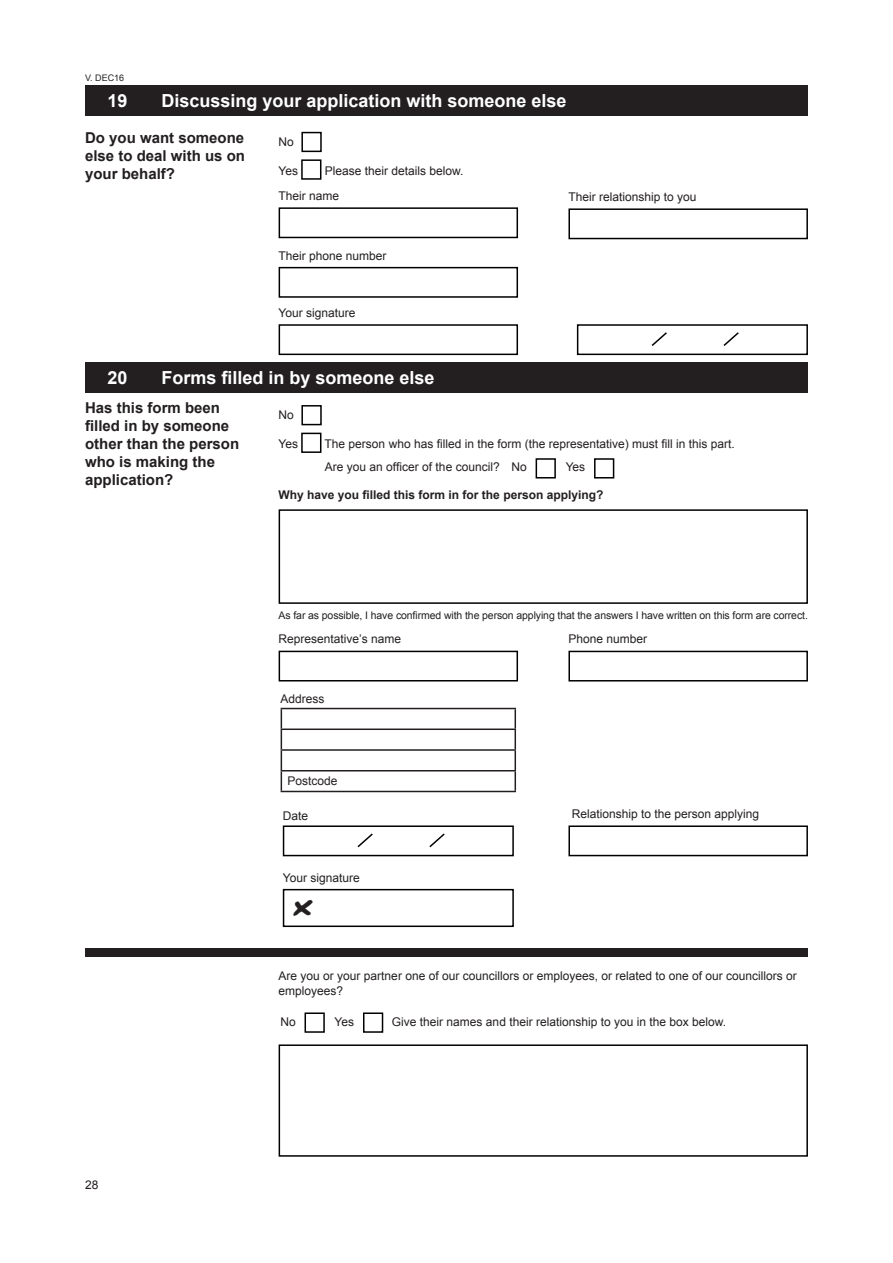
<style>
.page{position:relative;width:893px;height:1263px;background:#fff}
.page>*{position:absolute;margin:0;border:0;box-sizing:border-box;transform-origin:0 0}
.t1{font:36px "Hand Of Sean";color:#231f20}
.t2{font:700 18px "Arial";color:#fff}
.t3{font:700 15px/18px "Arial";color:#231f20;text-align:justify}
.t4{font:12px/25.3px "Arial";color:#231f20}
.t5{font:700 12px "Arial";color:#231f20}
.t6{font:10.5px "Arial";letter-spacing:-.01em;color:#231f20}
.t7{font:9px "Arial";color:#231f20}
</style>
<div class="page">
<div style="left:85px;top:85px;width:723px;height:31px;background:#231f20"></div>
<div style="left:301px;top:132px;width:21px;height:20px;border:2px solid #000"></div>
<div style="left:301px;top:159px;width:20px;height:21px;border:2px solid #000"></div>
<div style="left:279px;top:207px;width:239px;height:31px;border:2px solid #000"></div>
<div style="left:568px;top:208px;width:240px;height:31px;border:2px solid #000"></div>
<div style="left:279px;top:267px;width:239px;height:31px;border:2px solid #000"></div>
<div style="left:279px;top:324px;width:239px;height:31px;border:2px solid #000"></div>
<div style="left:577px;top:324px;width:231px;height:31px;border:2px solid #000"></div>
<svg style="left:651px;top:332px;width:16px;height:14px"></svg>
<svg style="left:723px;top:332px;width:16px;height:14px"></svg>
<div style="left:85px;top:362px;width:723px;height:31px;background:#231f20"></div>
<div style="left:301px;top:405px;width:21px;height:20px;border:2px solid #000"></div>
<div style="left:301px;top:433px;width:20px;height:20px;border:2px solid #000"></div>
<div style="left:536px;top:458px;width:20px;height:20px;border:2px solid #000"></div>
<div style="left:594px;top:458px;width:20px;height:20px;border:2px solid #000"></div>
<div style="left:279px;top:509px;width:529px;height:95px;border:2px solid #000"></div>
<div style="left:279px;top:651px;width:239px;height:30px;border:2px solid #000"></div>
<div style="left:568px;top:651px;width:240px;height:30px;border:2px solid #000"></div>
<hr style="left:281px;top:708px;width:235px;height:1px;background:#231f20">
<hr style="left:281px;top:728px;width:235px;height:2px;background:#231f20">
<hr style="left:281px;top:749px;width:235px;height:2px;background:#231f20">
<svg style="left:514px;top:709px;width:2px;height:61px"></svg>
<hr style="left:281px;top:770px;width:235px;height:1px;background:#231f20">
<svg style="left:281px;top:709px;width:1px;height:82px"></svg>
<hr style="left:514px;top:771px;width:2px;height:20px;background:#231f20">
<hr style="left:281px;top:791px;width:235px;height:1px;background:#231f20">
<div style="left:283px;top:825px;width:231px;height:31px;border:2px solid #000"></div>
<svg style="left:357px;top:833px;width:16px;height:15px"></svg>
<svg style="left:429px;top:833px;width:16px;height:15px"></svg>
<div style="left:568px;top:825px;width:240px;height:31px;border:2px solid #000"></div>
<div style="left:283px;top:889px;width:231px;height:38px;border:2px solid #000"></div>
<div style="left:85px;top:948px;width:723px;height:9px;background:#231f20"></div>
<div style="left:304px;top:1012px;width:21px;height:21px;border:2px solid #000"></div>
<div style="left:363px;top:1012px;width:20px;height:21px;border:2px solid #000"></div>
<div style="left:279px;top:1044px;width:529px;height:113px;border:2px solid #000"></div>
<p class="t7" style="left:85px;top:72px;width:41px">V. DEC16</p>
<h2 class="t2" style="left:107px;top:88px;width:22px">19</h2>
<h2 class="t2" style="left:161px;top:88px;width:407px">Discussing your application with someone else</h2>
<p class="t3" style="left:85px;top:129px;width:162px">Do you want someone else to deal with us on your behalf?</p>
<p class="t4" style="left:279px;top:129px;width:17px">No</p>
<p class="t4" style="left:279px;top:158px;width:21px">Yes</p>
<p class="t4" style="left:279px;top:158px;width:187px;text-indent:46px">Please their details below.<br>Their name</p>
<p class="t4" style="left:568px;top:184px;width:130px">Their relationship to you</p>
<p class="t4" style="left:279px;top:243px;width:110px">Their phone number</p>
<p class="t4" style="left:279px;top:300px;width:78px">Your signature</p>
<h2 class="t2" style="left:107px;top:366px;width:22px">20</h2>
<h2 class="t2" style="left:161px;top:366px;width:275px">Forms filled in by someone else</h2>
<p class="t4" style="left:279px;top:402px;width:17px">No</p>
<p class="t4" style="left:279px;top:431px;width:21px">Yes</p>
<p class="t4" style="left:325px;top:432px;width:412px;line-height:23.2px">The person who has filled in the form (the representative) must fill in this part.<br>Are you an officer of the council? No</p>
<p class="t3" style="left:85px;top:399px;width:156px;text-align:left">Has this form been filled in by someone other than the person who is making the application?</p>
<p class="t4" style="left:566px;top:454px;width:21px">Yes</p>
<p class="t5" style="left:279px;top:487px;width:326px">Why have you filled this form in for the person applying?</p>
<p class="t6" style="left:279px;top:608px;width:531px">As far as possible, I have confirmed with the person applying that the answers I have written on this form are correct.</p>
<p class="t4" style="left:279px;top:627px;width:124px">Representative’s name</p>
<p class="t4" style="left:568px;top:627px;width:80px">Phone number</p>
<p class="t4" style="left:281px;top:686px;width:46px">Address</p>
<p class="t4" style="left:287px;top:769px;width:52px">Postcode</p>
<p class="t4" style="left:283px;top:803px;width:27px">Date</p>
<p class="t4" style="left:572px;top:801px;width:189px">Relationship to the person applying</p>
<p class="t4" style="left:283px;top:865px;width:78px">Your signature</p>
<h1 class="t1" style="left:294px;top:867px;width:20px">x</h1>
<p class="t4" style="left:85px;top:1172px;width:15px">28</p>
<p class="t4" style="left:279px;top:969px;width:520px;line-height:14.4px">Are you or your partner one of our councillors or employees, or related to one of our councillors or employees?</p>
<p class="t4" style="left:281px;top:1009px;width:17px">No</p>
<p class="t4" style="left:335px;top:1009px;width:21px">Yes</p>
<p class="t4" style="left:392px;top:1009px;width:336px">Give their names and their relationship to you in the box below.</p>
</div>
